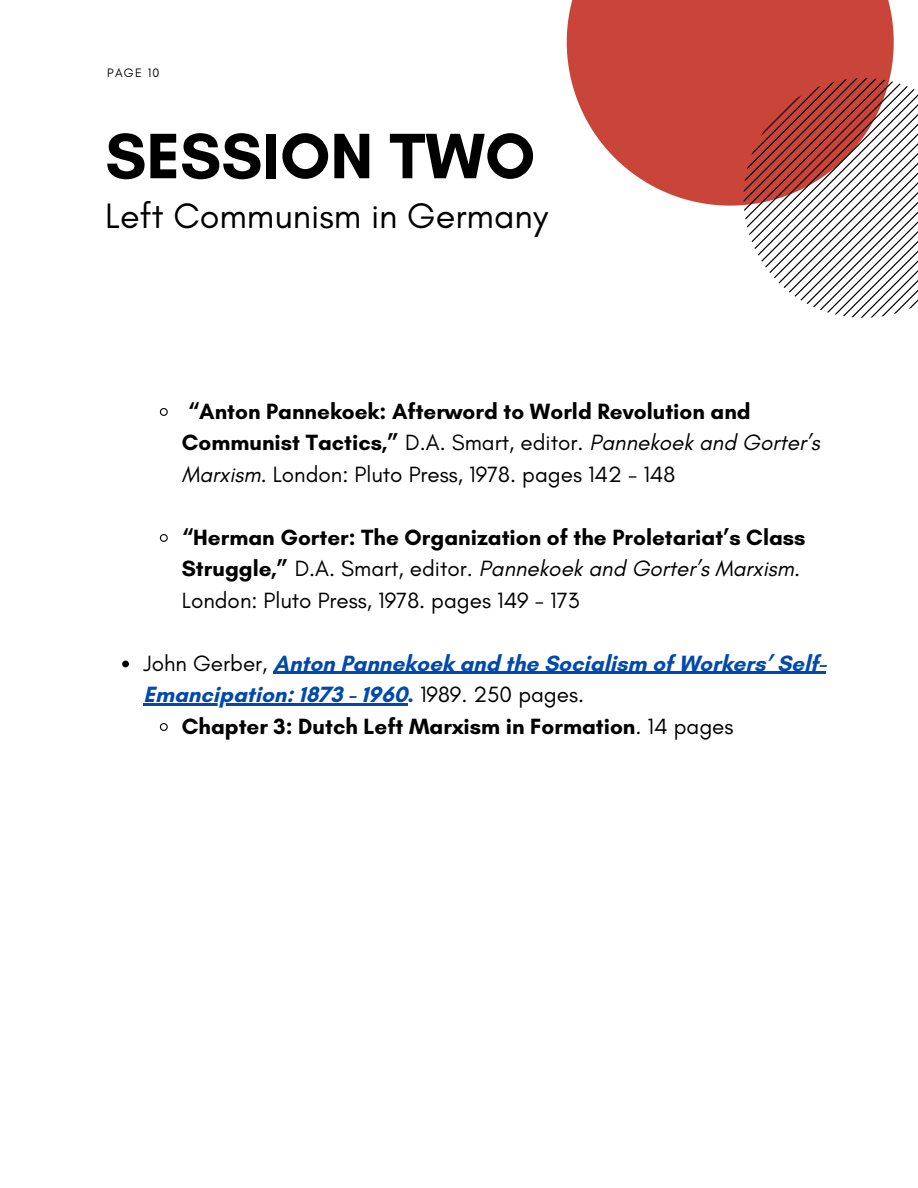
<style>
.page{position:relative;width:918px;height:1188px;background:#fff}
.page>*{position:absolute;margin:0;border:0;box-sizing:border-box;transform-origin:0 0}
.t1{font:700 65.4px "Glacial Indifference";color:#000}
.t2{font:36px "Glacial Indifference";color:#000}
.t3{font:700 22.5px/31.5px "Glacial Indifference";color:#000}
.t4{font:700 22.5px "Glacial Indifference";color:#004aad}
.t5{font:12.45px "Glacial Indifference";letter-spacing:.1em;color:#000}
.s1{font-weight:400}
.s2{font-weight:400;font-style:italic}
.s3{font-weight:400;color:#000}
</style>
<div class="page">
<svg style="left:567px;top:0;width:327px;height:206px;background:#cf5c52"></svg>
<svg style="left:744px;top:78px;width:174px;height:240px"></svg>
<svg style="left:159px;top:408px;width:9px;height:8px"></svg>
<svg style="left:159px;top:534px;width:9px;height:8px"></svg>
<svg style="left:122px;top:661px;width:7px;height:6px"></svg>
<hr style="left:274px;top:672px;width:552px;height:2px;background:#004aad">
<hr style="left:144px;top:703px;width:264px;height:3px;background:#004aad">
<svg style="left:159px;top:723px;width:9px;height:8px"></svg>
<p class="t5" style="left:107px;top:66px;width:54px">PAGE 10</p>
<h1 class="t1" style="left:105px;top:116px;width:432px">SESSION TWO</h1>
<h2 class="t2" style="left:105px;top:194px;width:444px">Left Communism in Germany</h2>
<p class="t3" style="left:182px;top:395px;width:639px">“Anton Pannekoek: Afterword to World Revolution and<br>Communist Tactics,” <span class="s1">D.A. Smart, editor.</span> <span class="s2">Pannekoek and Gorter’s<br>Marxism</span><span class="s1">. London: Pluto Press, 1978. pages 142 - 148</span></p>
<p class="t3" style="left:182px;top:521px;width:625px">“Herman Gorter: The Organization of the Proletariat’s Class<br>Struggle,” <span class="s1">D.A. Smart, editor.</span> <span class="s2">Pannekoek and Gorter’s Marxism</span><span class="s1">.<br>London: Pluto Press, 1978. pages 149 - 173</span></p>
<p class="t4" style="left:144px;top:649px;width:685px"><span class="s3">John Gerber,</span> Anton Pannekoek and the Socialism of Workers’ Self-</p>
<p class="t4" style="left:144px;top:681px;width:442px">Emancipation: 1873 - 1960. <span class="s3">1989. 250 pages.</span></p>
<p class="t3" style="left:182px;top:710px;width:553px">Chapter 3: Dutch Left Marxism in Formation<span class="s1">. 14 pages</span></p>
</div>
